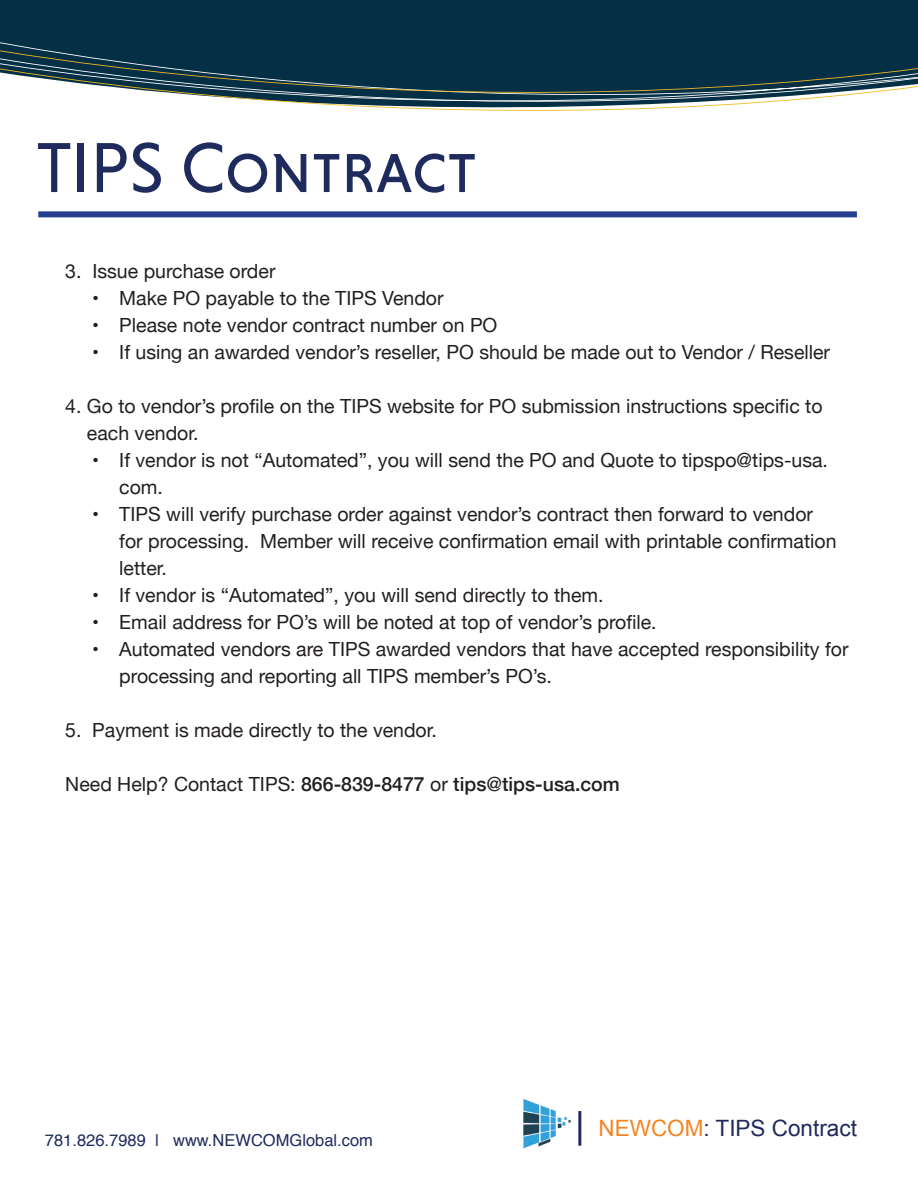
<style>
.page{position:relative;width:918px;height:1188px;background:#fff}
.page>*{position:absolute;margin:0;border:0;box-sizing:border-box;transform-origin:0 0}
.t1{font:72px "Niveau Grotesk Regular Small Caps";color:#202b5d}
.t2{font:22.5px "Arial";color:#202a5d}
.t3{font:19.5px/27px "Helvetica Neue";color:#231f20}
.t4{font:500 19.5px "Helvetica Neue";color:#231f20}
.t5{font:16.5px "Helvetica";color:#202b5d}
.s1{font-weight:400}
.s2{color:#f38521}
</style>
<div class="page">
<svg style="left:0;top:1px;width:918px;height:110px;background:#2c4e5e"></svg>
<div style="left:38px;top:211px;width:819px;height:6px;background:#253f8e"></div>
<img style="left:523px;top:1098px;width:48px;height:51px">
<hr style="left:578px;top:1111px;width:3px;height:35px;background:#202a5d">
<h1 class="t1" style="left:37px;top:127px;width:441px">TIPS Contract</h1>
<p class="t3" style="left:65px;top:258px;width:212px">3. Issue purchase order</p>
<p class="t3" style="left:92px;top:285px;width:353px">• Make PO payable to the TIPS Vendor</p>
<p class="t3" style="left:92px;top:312px;width:407px">• Please note vendor contract number on PO</p>
<p class="t3" style="left:92px;top:339px;width:739px">• If using an awarded vendor’s reseller, PO should be made out to Vendor / Reseller</p>
<p class="t3" style="left:87px;top:393px;width:737px;text-indent:-22px">4. Go to vendor’s profile on the TIPS website for PO submission instructions specific to each vendor.</p>
<p class="t3" style="left:119px;top:447px;width:710px;text-indent:-27px">• If vendor is not “Automated”, you will send the PO and Quote to tipspo@tips-usa. com.</p>
<p class="t3" style="left:119px;top:502px;width:719px;text-indent:-27px">• TIPS will verify purchase order against vendor’s contract then forward to vendor for processing. Member will receive confirmation email with printable confirmation letter.</p>
<p class="t3" style="left:92px;top:583px;width:513px">• If vendor is “Automated”, you will send directly to them.</p>
<p class="t3" style="left:92px;top:610px;width:566px">• Email address for PO’s will be noted at top of vendor’s profile.</p>
<p class="t3" style="left:119px;top:637px;width:731px;text-indent:-27px">• Automated vendors are TIPS awarded vendors that have accepted responsibility for processing and reporting all TIPS member’s PO’s.</p>
<p class="t3" style="left:65px;top:718px;width:373px">5. Payment is made directly to the vendor.</p>
<p class="t4" style="left:65px;top:768px;width:556px"><span class="s1">Need Help? Contact TIPS:</span> 866-839-8477 <span class="s1">or</span> tips@tips-usa.com</p>
<p class="t5" style="left:45px;top:1128px;width:330px">781.826.7989 | www.NEWCOMGlobal.com</p>
<p class="t2" style="left:599px;top:1114px;width:260px"><span class="s2">NEWCOM</span>: TIPS Contract</p>
</div>
